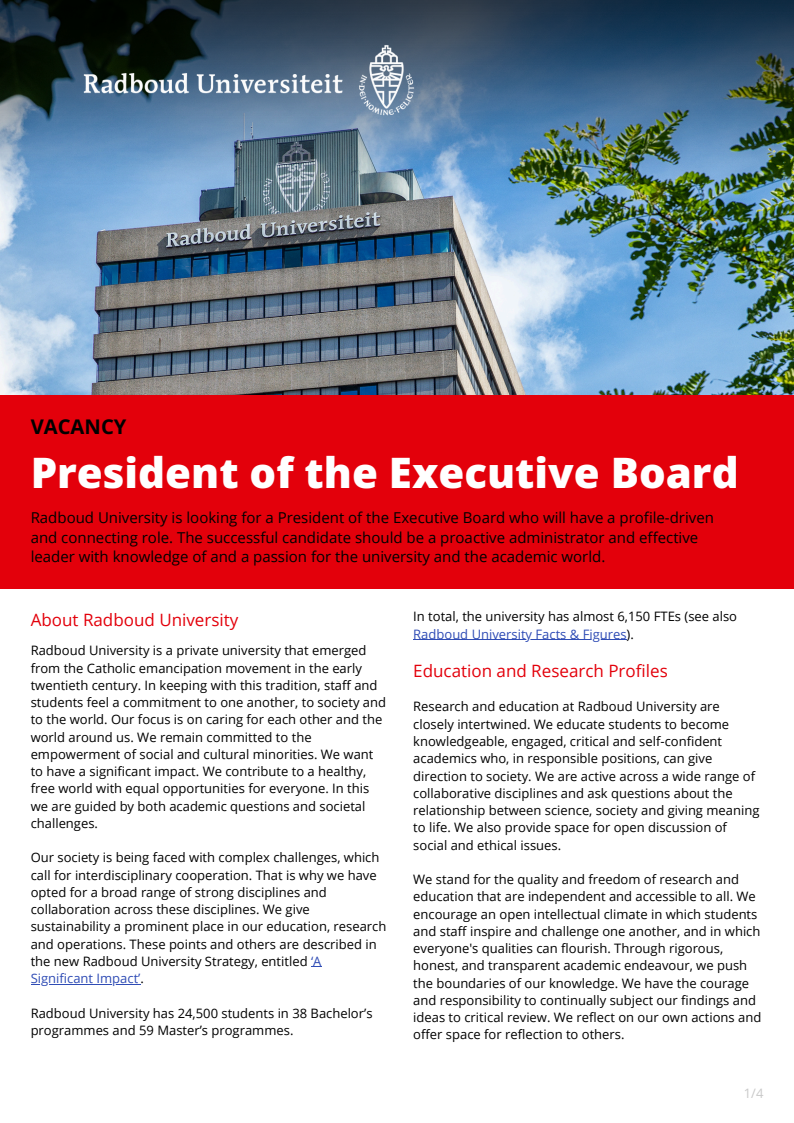
<style>
.page{position:relative;width:794px;height:1123px;background:#fff}
.page>*{position:absolute;margin:0;border:0;box-sizing:border-box;transform-origin:0 0}
.t1{font:800 42px "Open Sans";color:#fff}
.t2{font:700 20.2px "Open Sans";color:#000}
.t3{font:17px "Open Sans";color:#e3000b}
.t4{font:15px/19.5px "Open Sans";color:#000}
.t5{font:13px/17.2px "Open Sans";color:#000}
.t6{font:13px "Open Sans";color:#2f4cb5}
.t7{font:13px "Open Sans";color:#c9c9c9}
.s1{color:#2f4cb5}
.s2{color:#000}
</style>
<div class="page">
<div style="left:0;top:395px;width:794px;height:194px;background:#e3000b"></div>
<img style="left:0;top:0;width:794px;height:395px">
<img style="left:31px;top:0;width:436px;height:187px">
<hr style="left:31px;top:984px;width:109px;height:1px;background:#2f4cb5">
<hr style="left:413px;top:639px;width:213px;height:1px;background:#2f4cb5">
<h4 class="t2" style="left:31px;top:413px;width:97px">VACANCY</h4>
<p class="t1" style="left:31px;top:443px;width:709px">President of the Executive Board</p>
<h2 class="t4" style="left:31px;top:508px;width:684px">Radboud University is looking for a President of the Executive Board who will have a profile-driven and connecting role. The successful candidate should be a proactive administrator and effective leader with knowledge of and a passion for the university and the academic world.</h2>
<h1 class="t3" style="left:31px;top:607px;width:209px">About Radboud University</h1>
<h3 class="t5" style="left:31px;top:641px;width:357px">Radboud University is a private university that emerged from the Catholic emancipation movement in the early twentieth century. In keeping with this tradition, staff and students feel a commitment to one another, to society and to the world. Our focus is on caring for each other and the world around us. We remain committed to the empowerment of social and cultural minorities. We want to have a significant impact. We contribute to a healthy, free world with equal opportunities for everyone. In this we are guided by both academic questions and societal challenges.</h3>
<p class="t5" style="left:31px;top:848px;width:357px">Our society is being faced with complex challenges, which call for interdisciplinary cooperation. That is why we have opted for a broad range of strong disciplines and collaboration across these disciplines. We give sustainability a prominent place in our education, research and operations. These points and others are described in the new Radboud University Strategy, entitled <span class="s1">‘A</span></p>
<p class="t6" style="left:31px;top:969px;width:115px">Significant Impact’<span class="s2">.</span></p>
<p class="t5" style="left:31px;top:1004px;width:343px">Radboud University has 24,500 students in 38 Bachelor’s programmes and 59 Master’s programmes.</p>
<p class="t5" style="left:413px;top:607px;width:325px">In total, the university has almost 6,150 FTEs (see also</p>
<p class="t6" style="left:413px;top:625px;width:222px">Radboud University Facts &amp; Figures<span class="s2">).</span></p>
<p class="t3" style="left:413px;top:659px;width:256px">Education and Research Profiles</p>
<p class="t5" style="left:413px;top:698px;width:347px">Research and education at Radboud University are closely intertwined. We educate students to become knowledgeable, engaged, critical and self-confident academics who, in responsible positions, can give direction to society. We are active across a wide range of collaborative disciplines and ask questions about the relationship between science, society and giving meaning to life. We also provide space for open discussion of social and ethical issues.</p>
<h3 class="t5" style="left:413px;top:870px;width:349px">We stand for the quality and freedom of research and education that are independent and accessible to all. We encourage an open intellectual climate in which students and staff inspire and challenge one another, and in which everyone's qualities can flourish. Through rigorous, honest, and transparent academic endeavour, we push the boundaries of our knowledge. We have the courage and responsibility to continually subject our findings and ideas to critical review. We reflect on our own actions and offer space for reflection to others.</h3>
<p class="t7" style="left:743px;top:1084px;width:21px">1/4</p>
</div>
